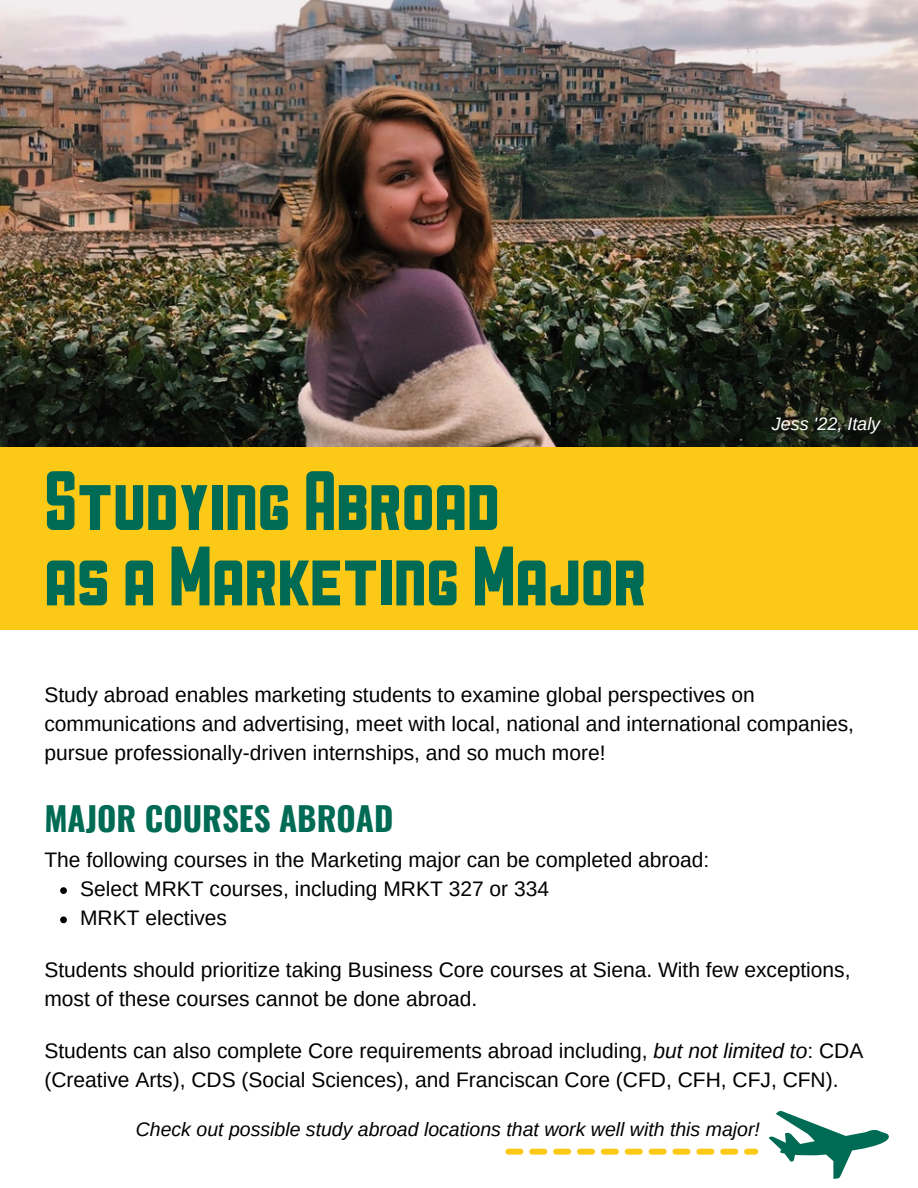
<style>
.page{position:relative;width:918px;height:1188px;background:#fff}
.page>*{position:absolute;margin:0;border:0;box-sizing:border-box;transform-origin:0 0}
.t1{font:84px/75.3px "Sullivan Fill";color:#006b54}
.t2{font:700 33px "Oswald";color:#006b54}
.t3{font:21px/29.2px "Arimo";color:#000}
.t4{font:italic 19.5px "Arimo";color:#000}
.t5{font:italic 18px "Arimo";color:#fff}
.s1{font-style:italic}
</style>
<div class="page">
<img style="left:0;top:0;width:918px;height:448px">
<div style="left:0;top:448px;width:918px;height:182px;background:#fcc917"></div>
<svg style="left:505px;top:1148px;width:254px;height:7px"></svg>
<svg style="left:768px;top:1111px;width:120px;height:67px"></svg>
<svg style="left:60px;top:887px;width:7px;height:7px"></svg>
<svg style="left:60px;top:916px;width:7px;height:7px"></svg>
<p class="t1" style="left:44px;top:463px;width:604px">Studying Abroad<br>as a Marketing Major</p>
<h3 class="t5" style="left:772px;top:414px;width:110px">Jess '22, Italy</h3>
<p class="t3" style="left:44px;top:680px;width:811px">Study abroad enables marketing students to examine global perspectives on communications and advertising, meet with local, national and international companies, pursue professionally-driven internships, and so much more!</p>
<h2 class="t2" style="left:44px;top:792px;width:350px">MAJOR COURSES ABROAD</h2>
<h3 class="t3" style="left:44px;top:845px;width:666px">The following courses in the Marketing major can be completed abroad:</h3>
<p class="t3" style="left:80px;top:874px;width:470px">Select MRKT courses, including MRKT 327 or 334</p>
<p class="t3" style="left:80px;top:904px;width:148px">MRKT electives</p>
<h3 class="t3" style="left:44px;top:955px;width:808px">Students should prioritize taking Business Core courses at Siena. With few exceptions, most of these courses cannot be done abroad.</h3>
<h3 class="t3" style="left:44px;top:1036px;width:820px">Students can also complete Core requirements abroad including, <span class="s1">but not limited to</span>: CDA (Creative Arts), CDS (Social Sciences), and Franciscan Core (CFD, CFH, CFJ, CFN).</h3>
<h1 class="t4" style="left:136px;top:1118px;width:626px">Check out possible study abroad locations that work well with this major!</h1>
</div>
